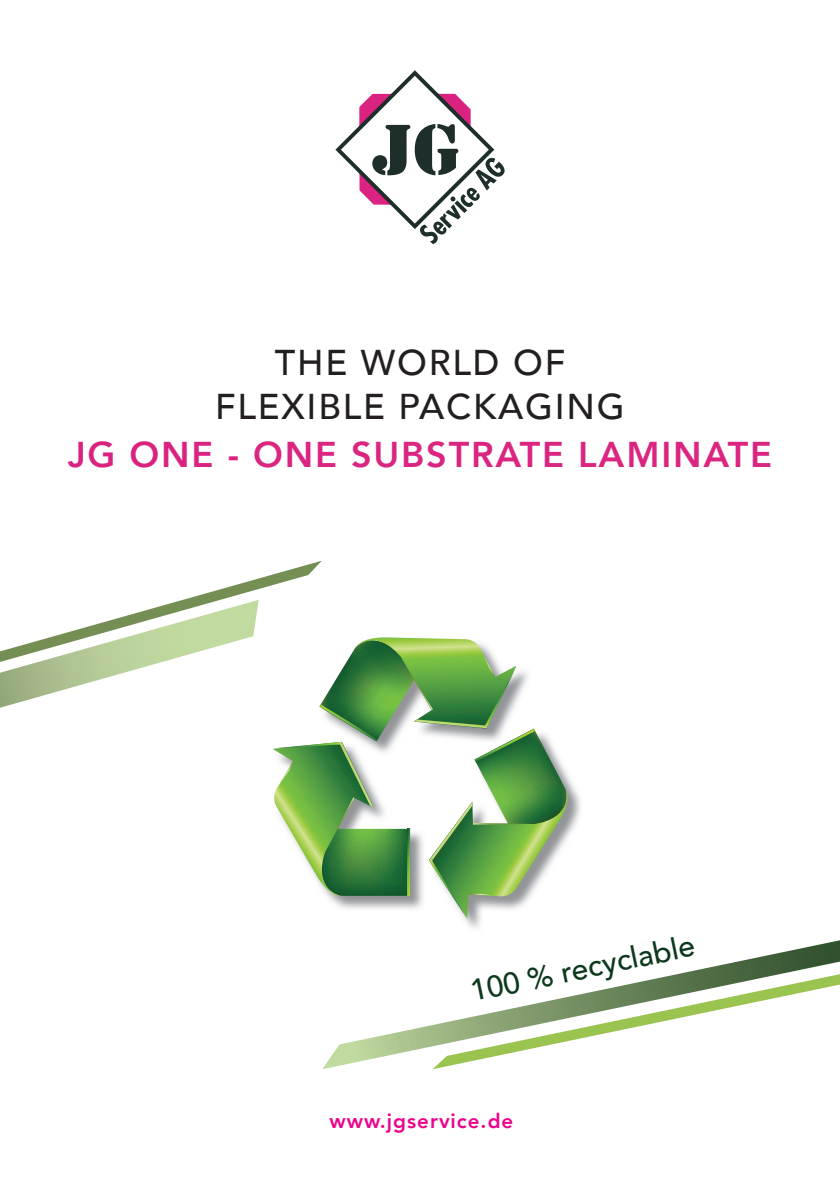
<style>
.page{position:relative;width:840px;height:1191px;background:#fff}
.page>*{position:absolute;margin:0;border:0;box-sizing:border-box;transform-origin:0 0}
.t1{font:500 35.8px/44.8px "Avenir";letter-spacing:.05em;color:#231f20;text-align:center}
.t2{font:800 35.8px "Avenir";letter-spacing:.05em;color:#da2581}
.t3{font:500 30px "Avenir";color:#0c391c}
.t4{font:800 20.4px "Avenir";letter-spacing:.05em;color:#ed028c}
.s1{color:#da2381}
</style>
<div class="page">
<svg style="left:335px;top:70px;width:170px;height:174px"></svg>
<svg style="left:322px;top:1025px;width:110px;height:44px"></svg>
<svg style="left:432px;top:1013px;width:56px;height:56px"></svg>
<svg style="left:0;top:561px;width:321px;height:147px"></svg>
<svg style="left:0;top:600px;width:258px;height:107px"></svg>
<svg style="left:488px;top:940px;width:351px;height:118px"></svg>
<svg style="left:491px;top:1046px;width:348px;height:12px"></svg>
<img style="left:464px;top:781px;width:117px;height:147px">
<svg style="left:270px;top:627px;width:301px;height:291px"></svg>
<p class="t1" style="left:215px;top:338px;width:411px">THE WORLD OF<br>FLEXIBLE PACKAGING</p>
<p class="t2" style="left:68px;top:427px;width:705px"><span class="s1">JG ONE -</span> ONE SUBSTRATE LAMINATE</p>
<p class="t3" style="left:465px;top:966px;width:230px;rotate:-12deg">100 % recyclable</p>
<p class="t4" style="left:329px;top:1104px;width:185px">www.jgservice.de</p>
</div>
